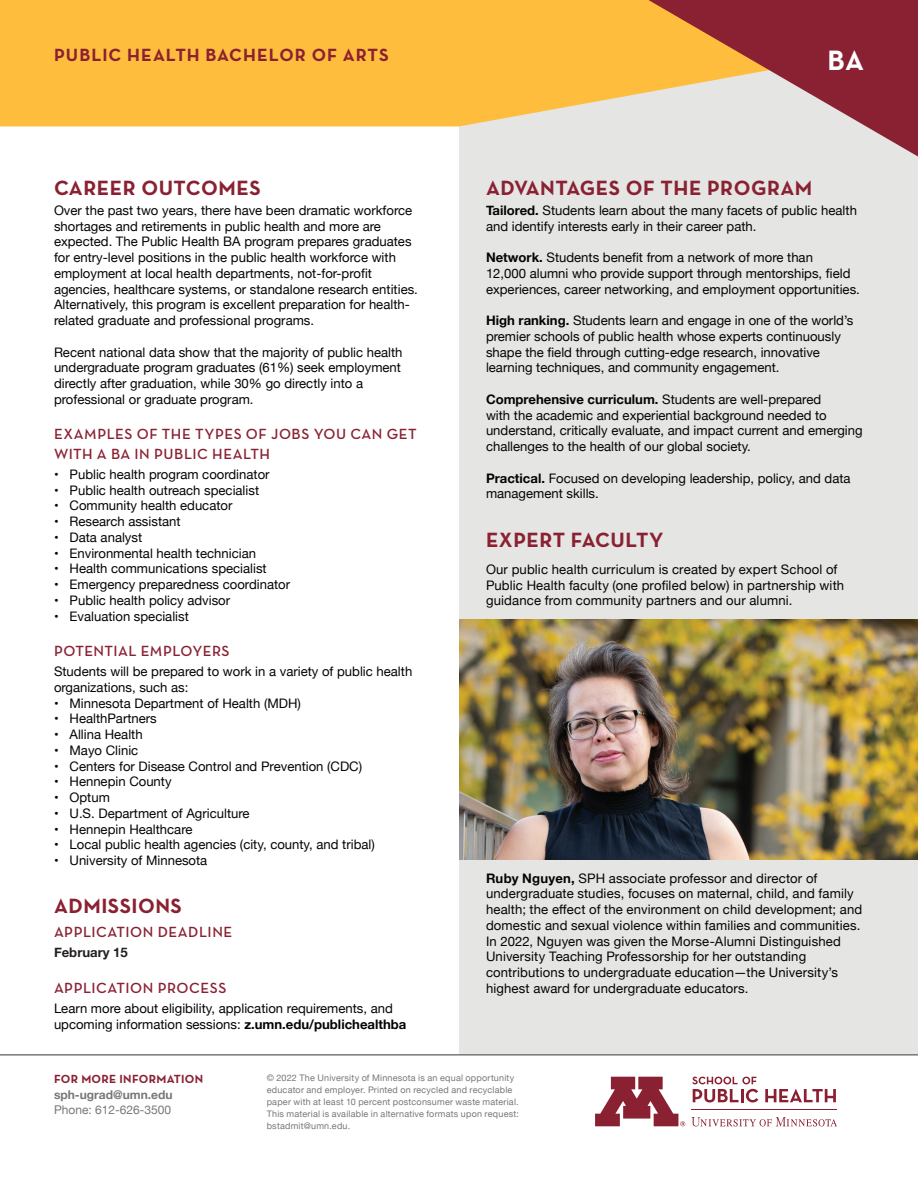
<style>
.page{position:relative;width:918px;height:1188px;background:#fff}
.page>*{position:absolute;margin:0;border:0;box-sizing:border-box;transform-origin:0 0}
.t1{font:700 28.5px "Neutraface Text";color:#fff}
.t2{font:700 21px "Neutraface Text";letter-spacing:.025em;color:#8a2132}
.t3{font:700 18px "Neutraface Text";letter-spacing:.055em;color:#8a2132}
.t4{font:15px/19.5px "Neutraface Text Demi Alt";letter-spacing:.03em;color:#8a2132}
.t5{font:13.2px/15.8px "Helvetica Neue";color:#040503}
.t6{font:700 13.2px "Helvetica Neue";color:#231f20}
.t7{font:700 12px "Neutraface Text";letter-spacing:.025em;color:#8a2132}
.t8{font:12px "Helvetica Neue";color:#767779}
.t9{font:700 12px "Helvetica Neue";color:#767779}
.t10{font:9px/12px "Helvetica Neue";letter-spacing:.025em;color:#767779}
.s1{font-weight:700}
</style>
<div class="page">
<div style="left:459px;top:48px;width:459px;height:1007px;background:#e5e5e4"></div>
<div style="left:0;top:0;width:648px;height:126px;background:#febd3d"></div>
<svg style="left:648px;top:0;width:270px;height:157px"></svg>
<hr style="left:0;top:1054px;width:918px;height:2px;background:#767779">
<svg style="left:595px;top:1077px;width:90px;height:49px"></svg>
<hr style="left:692px;top:1109px;width:145px;height:1px;background:#8a2132">
<svg style="left:692px;top:1117px;width:145px;height:9px"></svg>
<svg style="left:692px;top:1077px;width:66px;height:25px"></svg>
<svg style="left:765px;top:1089px;width:71px;height:13px"></svg>
<img style="left:459px;top:619px;width:459px;height:240px">
<h3 class="t3" style="left:54px;top:43px;width:336px">PUBLIC HEALTH BACHELOR OF ARTS</h3>
<h1 class="t1" style="left:827px;top:42px;width:38px">BA</h1>
<h2 class="t2" style="left:54px;top:174px;width:208px">CAREER OUTCOMES</h2>
<p class="t5" style="left:54px;top:203px;width:365px">Over the past two years, there have been dramatic workforce shortages and retirements in public health and more are expected. The Public Health BA program prepares graduates for entry-level positions in the public health workforce with employment at local health departments, not-for-profit agencies, healthcare systems, or standalone research entities.<br>Alternatively, this program is excellent preparation for health&shy;related graduate and professional programs.</p>
<p class="t5" style="left:54px;top:345px;width:350px">Recent national data show that the majority of public health undergraduate program graduates (61%) seek employment directly after graduation, while 30% go directly into a professional or graduate program.</p>
<p class="t4" style="left:54px;top:424px;width:364px">EXAMPLES OF THE TYPES OF JOBS YOU CAN GET<br>WITH A BA IN PUBLIC HEALTH</p>
<p class="t5" style="left:54px;top:467px;width:217px">• Public health program coordinator</p>
<p class="t5" style="left:54px;top:483px;width:207px">• Public health outreach specialist</p>
<p class="t5" style="left:54px;top:499px;width:180px">• Community health educator</p>
<p class="t5" style="left:54px;top:514px;width:128px">• Research assistant</p>
<p class="t5" style="left:54px;top:530px;width:90px">• Data analyst</p>
<p class="t5" style="left:54px;top:546px;width:204px">• Environmental health technician</p>
<p class="t5" style="left:54px;top:562px;width:214px">• Health communications specialist</p>
<p class="t5" style="left:54px;top:577px;width:238px">• Emergency preparedness coordinator</p>
<p class="t5" style="left:54px;top:593px;width:178px">• Public health policy advisor</p>
<p class="t5" style="left:54px;top:609px;width:136px">• Evaluation specialist</p>
<p class="t4" style="left:54px;top:641px;width:177px">POTENTIAL EMPLOYERS</p>
<p class="t5" style="left:54px;top:664px;width:360px">Students will be prepared to work in a variety of public health organizations, such as:</p>
<p class="t5" style="left:54px;top:696px;width:248px">• Minnesota Department of Health (MDH)</p>
<p class="t5" style="left:54px;top:712px;width:104px">• HealthPartners</p>
<p class="t5" style="left:54px;top:727px;width:90px">• Allina Health</p>
<p class="t5" style="left:54px;top:743px;width:86px">• Mayo Clinic</p>
<p class="t5" style="left:54px;top:759px;width:310px">• Centers for Disease Control and Prevention (CDC)</p>
<p class="t5" style="left:54px;top:775px;width:119px">• Hennepin County</p>
<p class="t5" style="left:54px;top:790px;width:57px">• Optum</p>
<p class="t5" style="left:54px;top:806px;width:197px">• U.S. Department of Agriculture</p>
<p class="t5" style="left:54px;top:822px;width:140px">• Hennepin Healthcare</p>
<p class="t5" style="left:54px;top:838px;width:322px">• Local public health agencies (city, county, and tribal)</p>
<p class="t5" style="left:54px;top:853px;width:155px">• University of Minnesota</p>
<h2 class="t2" style="left:54px;top:892px;width:129px">ADMISSIONS</h2>
<p class="t4" style="left:54px;top:922px;width:180px">APPLICATION DEADLINE</p>
<p class="t6" style="left:54px;top:942px;width:75px">February 15</p>
<p class="t4" style="left:54px;top:978px;width:174px">APPLICATION PROCESS</p>
<p class="t5" style="left:54px;top:1001px;width:354px">Learn more about eligibility, application requirements, and upcoming information sessions: <span class="s1">z.umn.edu/publichealthba</span></p>
<h2 class="t2" style="left:486px;top:174px;width:328px">ADVANTAGES OF THE PROGRAM</h2>
<p class="t5" style="left:486px;top:203px;width:373px"><span class="s1">Tailored.</span> Students learn about the many facets of public health and identify interests early in their career path.</p>
<p class="t5" style="left:486px;top:250px;width:375px"><span class="s1">Network.</span> Students benefit from a network of more than<br>12,000 alumni who provide support through mentorships, field experiences, career networking, and employment opportunities.</p>
<p class="t5" style="left:486px;top:313px;width:369px"><span class="s1">High ranking.</span> Students learn and engage in one of the world’s premier schools of public health whose experts continuously shape the field through cutting-edge research, innovative learning techniques, and community engagement.</p>
<p class="t5" style="left:486px;top:392px;width:378px"><span class="s1">Comprehensive curriculum.</span> Students are well-prepared<br>with the academic and experiential background needed to understand, critically evaluate, and impact current and emerging challenges to the health of our global society.</p>
<p class="t5" style="left:486px;top:471px;width:366px"><span class="s1">Practical.</span> Focused on developing leadership, policy, and data management skills.</p>
<h2 class="t2" style="left:486px;top:526px;width:179px">EXPERT FACULTY</h2>
<p class="t5" style="left:486px;top:562px;width:360px">Our public health curriculum is created by expert School of<br>Public Health faculty (one profiled below) in partnership with guidance from community partners and our alumni.</p>
<p class="t5" style="left:486px;top:871px;width:378px"><span class="s1">Ruby Nguyen,</span> SPH associate professor and director of undergraduate studies, focuses on maternal, child, and family health; the effect of the environment on child development; and domestic and sexual violence within families and communities.<br>In 2022, Nguyen was given the Morse-Alumni Distinguished University Teaching Professorship for her outstanding contributions to undergraduate education—the University’s highest award for undergraduate educators.</p>
<p class="t7" style="left:54px;top:1072px;width:151px">FOR MORE INFORMATION</p>
<p class="t9" style="left:54px;top:1085px;width:120px">sph-ugrad@umn.edu</p>
<p class="t8" style="left:54px;top:1101px;width:119px">Phone: 612-626-3500</p>
<p class="t10" style="left:267px;top:1072px;width:254px">© 2022 The University of Minnesota is an equal opportunity educator and employer. Printed on recycled and recyclable paper with at least 10 percent postconsumer waste material.<br>This material is available in alternative formats upon request: bstadmit@umn.edu.</p>
</div>
